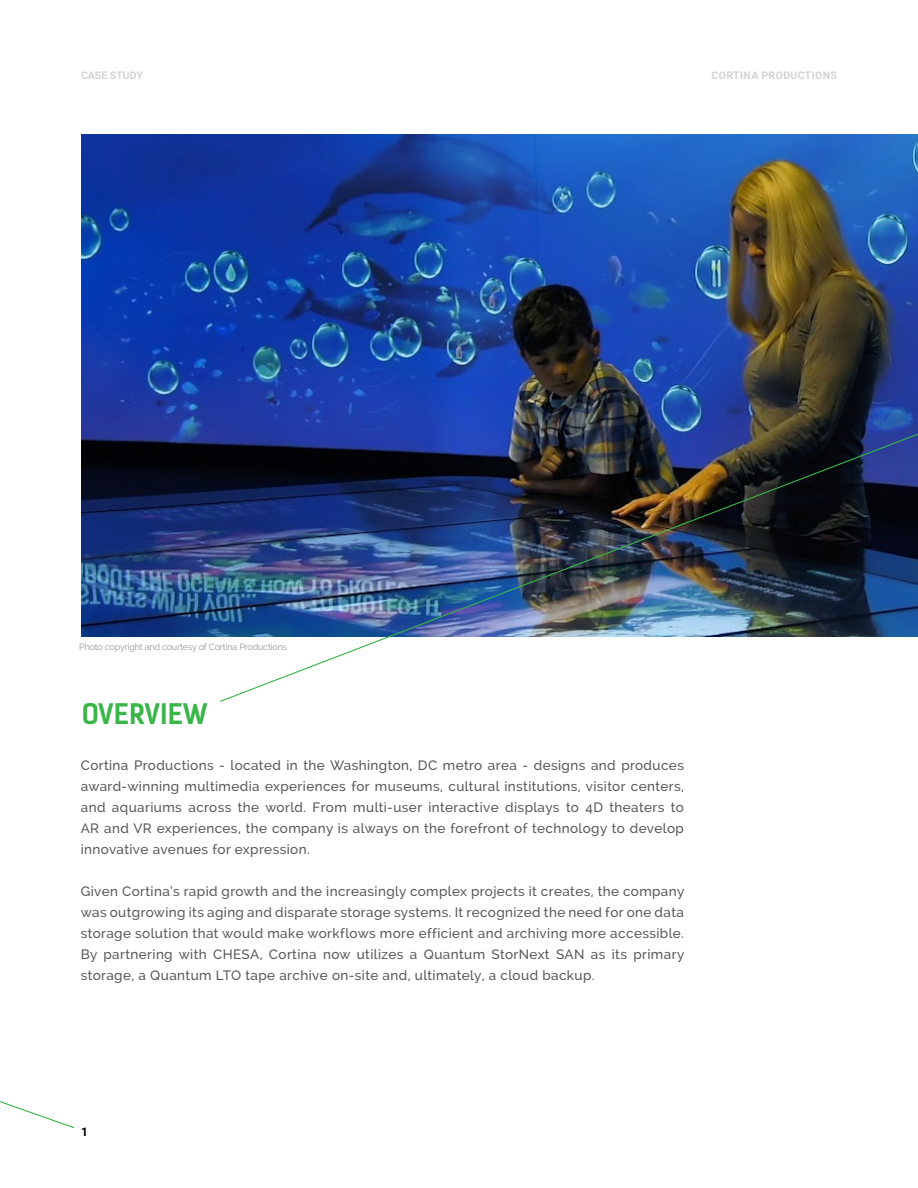
<style>
.page{position:relative;width:918px;height:1188px;background:#fff}
.page>*{position:absolute;margin:0;border:0;box-sizing:border-box;transform-origin:0 0}
.t1{font:700 27px "Kelson Sans";color:#39b54a}
.t2{font:500 13.5px/21px "Raleway";letter-spacing:.03em;color:#58585a;text-align:justify}
.t3{font:700 12px "Roboto";color:#000}
.t4{font:700 10.5px "Roboto";letter-spacing:.035em;color:#d1d3d5}
.t5{font:700 10.5px "Roboto";color:#d1d3d5}
.t6{font:9px "Raleway";letter-spacing:-.02em;color:#939598}
</style>
<div class="page">
<img style="left:81px;top:135px;width:837px;height:501px">
<img style="left:219px;top:433px;width:699px;height:269px">
<svg style="left:0;top:1101px;width:74px;height:28px"></svg>
<p class="t5" style="left:81px;top:68px;width:63px">CASE STUDY</p>
<p class="t4" style="left:712px;top:68px;width:127px">CORTINA PRODUCTIONS</p>
<p class="t6" style="left:79px;top:642px;width:209px">Photo copyright and courtesy of Cortina Productions</p>
<h1 class="t1" style="left:82px;top:697px;width:128px">OVERVIEW</h1>
<p class="t2" style="left:81px;top:755px;width:605px">Cortina Productions - located in the Washington, DC metro area - designs and produces award-winning multimedia experiences for museums, cultural institutions, visitor centers, and aquariums across the world. From multi-user interactive displays to 4D theaters to AR and VR experiences, the company is always on the forefront of technology to develop innovative avenues for expression.</p>
<p class="t2" style="left:81px;top:881px;width:605px">Given Cortina’s rapid growth and the increasingly complex projects it creates, the company was outgrowing its aging and disparate storage systems. It recognized the need for one data storage solution that would make workflows more efficient and archiving more accessible.<br>By partnering with CHESA, Cortina now utilizes a Quantum StorNext SAN as its primary storage, a Quantum LTO tape archive on-site and, ultimately, a cloud backup.</p>
<p class="t3" style="left:81px;top:1123px;width:8px">1</p>
</div>
